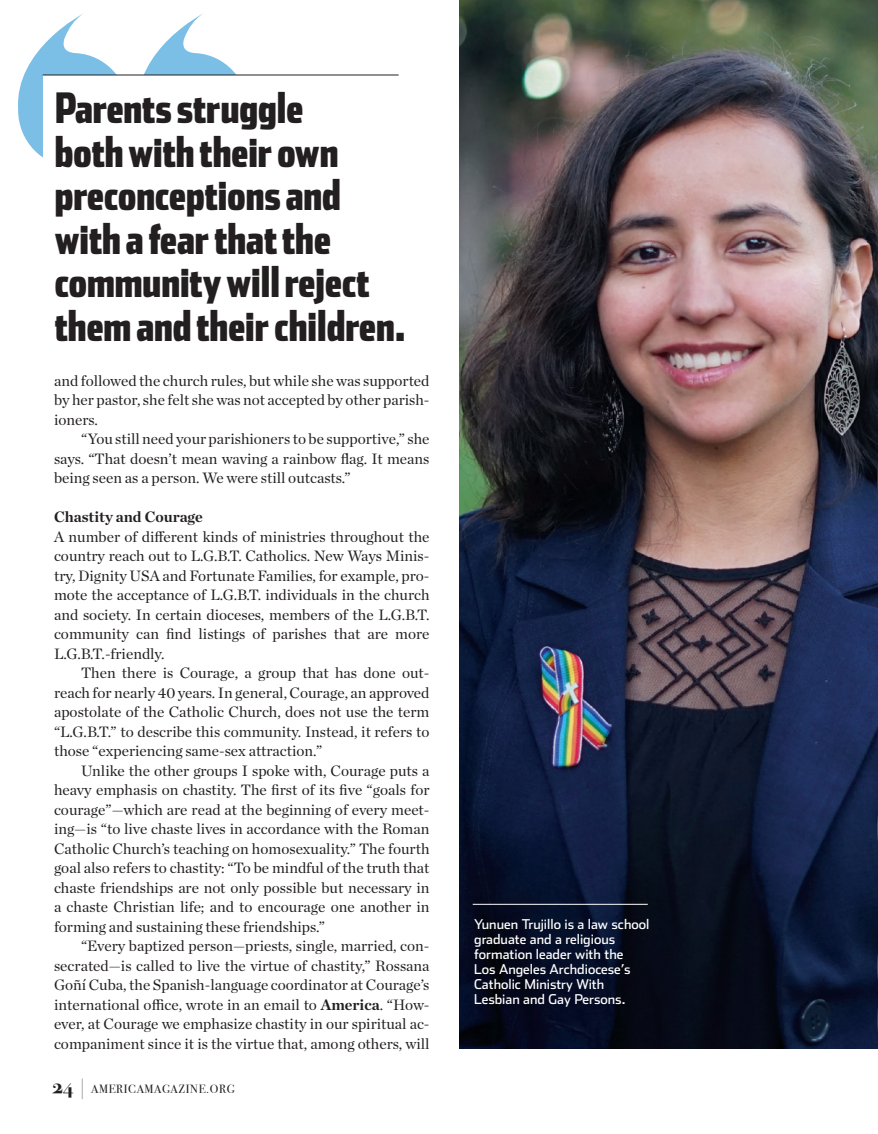
<style>
.page{position:relative;width:878px;height:1134px;background:#fff}
.page>*{position:absolute;margin:0;border:0;box-sizing:border-box;transform-origin:0 0}
.t1{font:900 41.55px/43.5px "Stainless Comp";color:#231f20}
.t2{font:15.3px/19.5px "Chronicle Deck";color:#231f20;text-align:justify}
.t3{font:700 15.3px "Chronicle Deck";color:#231f20}
.t4{font:13.5px/15px "Stainless";color:#fff}
.t5{font:12px "Bodoni Svty Two OSITCTT";letter-spacing:.05em;color:#231f20}
.s1{font-weight:700}
.s2{font-weight:700;font-size:21px}
.s3{font-family:"Stainless";font-weight:100;font-size:20.7px}
</style>
<div class="page">
<svg style="left:18px;top:14px;width:110px;height:144px"></svg>
<svg style="left:134px;top:14px;width:114px;height:61px"></svg>
<div style="left:43px;top:75px;width:283px;height:114px;background:#fff"></div>
<img style="left:459px;top:0;width:419px;height:1049px">
<hr style="left:472px;top:904px;width:175px;height:1px;background:#fff">
<hr style="left:43px;top:75px;width:355px;height:1px;background:#231f20">
<h1 class="t1" style="left:55px;top:85px;width:352px">Parents struggle<br>both with their own preconceptions and with a fear that the community will reject them and their children.</h1>
<p class="t2" style="left:54px;top:370px;width:377px">and followed the church rules, but while she was supported by her pastor, she felt she was not accepted by other parish&shy;ioners.</p>
<p class="t2" style="left:54px;top:428px;width:377px;text-indent:27px">“You still need your parishioners to be supportive,” she says. “That doesn’t mean waving a rainbow flag. It means being seen as a person. We were still outcasts.”</p>
<p class="t3" style="left:54px;top:505px;width:150px">Chastity and Courage</p>
<p class="t2" style="left:54px;top:526px;width:377px">A number of different kinds of ministries throughout the country reach out to L.G.B.T. Catholics. New Ways Minis&shy;try, Dignity USA and Fortunate Families, for example, pro&shy;mote the acceptance of L.G.B.T. individuals in the church and society. In certain dioceses, members of the L.G.B.T. community can find listings of parishes that are more L.G.B.T.-friendly.</p>
<p class="t2" style="left:54px;top:662px;width:377px;text-indent:27px">Then there is Courage, a group that has done out&shy;reach for nearly 40 years. In general, Courage, an approved apostolate of the Catholic Church, does not use the term “L.G.B.T.” to describe this community. Instead, it refers to those “experiencing same-sex attraction.”</p>
<p class="t2" style="left:54px;top:760px;width:377px;text-indent:27px">Unlike the other groups I spoke with, Courage puts a heavy emphasis on chastity. The first of its five “goals for courage”—which are read at the beginning of every meet&shy;ing—is “to live chaste lives in accordance with the Roman Catholic Church’s teaching on homosexuality.” The fourth goal also refers to chastity: “To be mindful of the truth that chaste friendships are not only possible but necessary in a chaste Christian life; and to encourage one another in forming and sustaining these friendships.”</p>
<p class="t2" style="left:54px;top:935px;width:377px;text-indent:27px">“Every baptized person—priests, single, married, con&shy;secrated—is called to live the virtue of chastity,” Rossana Goñí Cuba, the Spanish-language coordinator at Courage’s international office, wrote in an email to <span class="s1">America</span>. “How&shy;ever, at Courage we emphasize chastity in our spiritual ac&shy;companiment since it is the virtue that, among others, will</p>
<p class="t5" style="left:52px;top:1082px;width:184px"><span class="s2">24</span> <span class="s3">|</span> AMERICAMAGAZINE.ORG</p>
<p class="t4" style="left:474px;top:916px;width:177px">Yunuen Trujillo is a law school graduate and a religious formation leader with the<br>Los Angeles Archdiocese’s<br>Catholic Ministry With<br>Lesbian and Gay Persons.</p>
</div>
